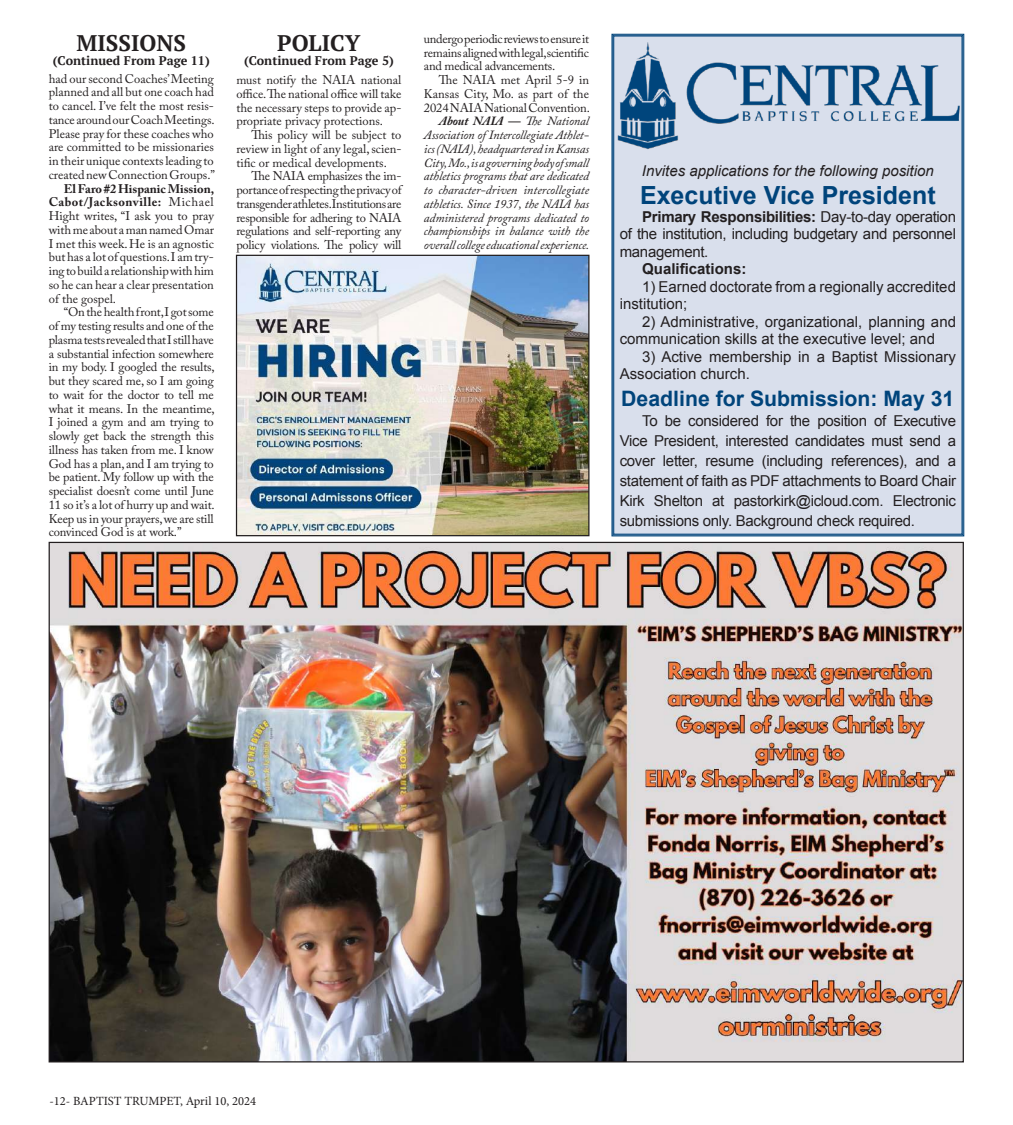
<style>
.page{position:relative;width:1013px;height:1125px;background:#fff}
.page>*{position:absolute;margin:0;border:0;box-sizing:border-box;transform-origin:0 0}
.t1{font:700 25px "Arial";color:#00447b}
.t2{font:700 22.5px "PT Serif";color:#231f20}
.t3{font:700 21.25px "Arial";color:#00447b}
.t4{font:15px/17.5px "Arial";color:#231f20}
.t5{font:italic 15px "Arial";color:#231f20}
.t6{font:700 15px "Arial";color:#231f20}
.t7{font:12.5px/13.8px "Adobe Caslon Pro";letter-spacing:-.005em;color:#231f20;text-align:justify}
.t8{font:italic 12.5px/13.8px "Adobe Caslon Pro";letter-spacing:-.01em;color:#231f20;text-align:right}
.t9{font:700 12.5px "PT Serif";color:#231f20}
.t10{font:12.5px "Minion Pro";color:#231f20}
.s1{font-weight:700}
.s2{font-style:normal}
</style>
<div class="page">
<img style="left:238px;top:257px;width:349px;height:277px">
<div style="left:236px;top:255px;width:353px;height:281px;border:1px solid #231f20"></div>
<img style="left:51px;top:544px;width:910px;height:516px">
<div style="left:611px;top:34px;width:353px;height:503px;background:#d9dfec"></div>
<img style="left:615px;top:43px;width:344px;height:108px">
<h2 class="t2" style="left:77px;top:28px;width:111px">MISSIONS</h2>
<p class="t9" style="left:53px;top:52px;width:158px">(Continued From Page 11)</p>
<p class="t7" style="left:49px;top:71px;width:168px">had our second Coaches’ Meeting planned and all but one coach had to cancel. I’ve felt the most resis&shy;tance around our Coach Meetings.<br>Please pray for these coaches who are committed to be missionaries in their unique contexts leading to created new Connection Groups.”</p>
<p class="t7" style="left:49px;top:181px;width:167px;text-indent:15px"><span class="s1">El Faro #2 Hispanic Mission, Cabot/Jacksonville:</span> Michael Hight writes, “I ask you to pray with me about a man named Omar I met this week. He is an agnostic but has a lot of questions. I am try&shy;ing to build a relationship with him so he can hear a clear presentation of the gospel.</p>
<p class="t7" style="left:49px;top:305px;width:167px;text-indent:15px">“On the health front, I got some of my testing results and one of the plasma tests revealed that I still have a substantial infection somewhere in my body. I googled the results, but they scared me, so I am going to wait for the doctor to tell me what it means. In the meantime, I joined a gym and am trying to slowly get back the strength this illness has taken from me. I know God has a plan, and I am trying to be patient. My follow up with the specialist doesn’t come until June 11 so it’s a lot of hurry up and wait.<br>Keep us in your prayers, we are still convinced God is at work.”</p>
<h2 class="t2" style="left:277px;top:28px;width:85px">POLICY</h2>
<p class="t9" style="left:244px;top:52px;width:151px">(Continued From Page 5)</p>
<p class="t7" style="left:236px;top:73px;width:167px">must notify the NAIA national office. The national office will take the necessary steps to provide ap&shy;propriate privacy protections.</p>
<p class="t7" style="left:236px;top:128px;width:166px;text-indent:15px">This policy will be subject to review in light of any legal, scien&shy;tific or medical developments.</p>
<p class="t7" style="left:236px;top:169px;width:167px;text-indent:15px">The NAIA emphasizes the im&shy;portance of respecting the privacy of transgender athletes.Institutions are responsible for adhering to NAIA regulations and self-reporting any policy violations. The policy will</p>
<p class="t7" style="left:424px;top:32px;width:166px">undergo periodic reviews to ensure it remains aligned with legal,scientific and medical advancements.</p>
<p class="t8" style="left:424px;top:73px;width:167px"><span class="s2">The NAIA met April 5-9 in Kansas City, Mo. as part of the 2024 NAIA National Convention.<br></span><span class="s1">About NAIA —</span> The National Association of Intercollegiate Athlet&shy;ics (NAIA), headquartered in Kansas City, Mo., is a governing body of small athletics programs that are dedicated to character-driven intercollegiate athletics. Since 1937, the NAIA has administered programs dedicated to championships in balance with the overall college educational experience.</p>
<p class="t5" style="left:642px;top:161px;width:293px">Invites applications for the following position</p>
<h1 class="t1" style="left:640px;top:179px;width:297px">Executive Vice President</h1>
<p class="t4" style="left:619px;top:208px;width:338px;text-align:justify;text-indent:22px"><span class="s1">Primary Responsibilities:</span> Day-to-day operation of the institution, including budgetary and personnel management.</p>
<p class="t6" style="left:642px;top:259px;width:106px">Qualifications:</p>
<p class="t4" style="left:619px;top:278px;width:338px;text-indent:22px">1) Earned doctorate from a regionally accredited institution;</p>
<p class="t4" style="left:619px;top:313px;width:338px;text-indent:22px">2) Administrative, organizational, planning and communication skills at the executive level; and</p>
<p class="t4" style="left:619px;top:348px;width:338px;text-indent:22px">3) Active membership in a Baptist Missionary<br>Association church.</p>
<h3 class="t3" style="left:621px;top:384px;width:335px">Deadline for Submission: May 31</h3>
<p class="t4" style="left:619px;top:411px;width:338px;line-height:20px;text-align:justify;text-indent:22px">To be considered for the position of Executive Vice President, interested candidates must send a cover letter, resume (including references), and a statement of faith as PDF attachments to Board Chair Kirk Shelton at pastorkirk@icloud.com. Electronic submissions only. Background check required.</p>
<p class="t10" style="left:49px;top:1092px;width:208px">-12- BAPTIST TRUMPET, April 10, 2024</p>
</div>
